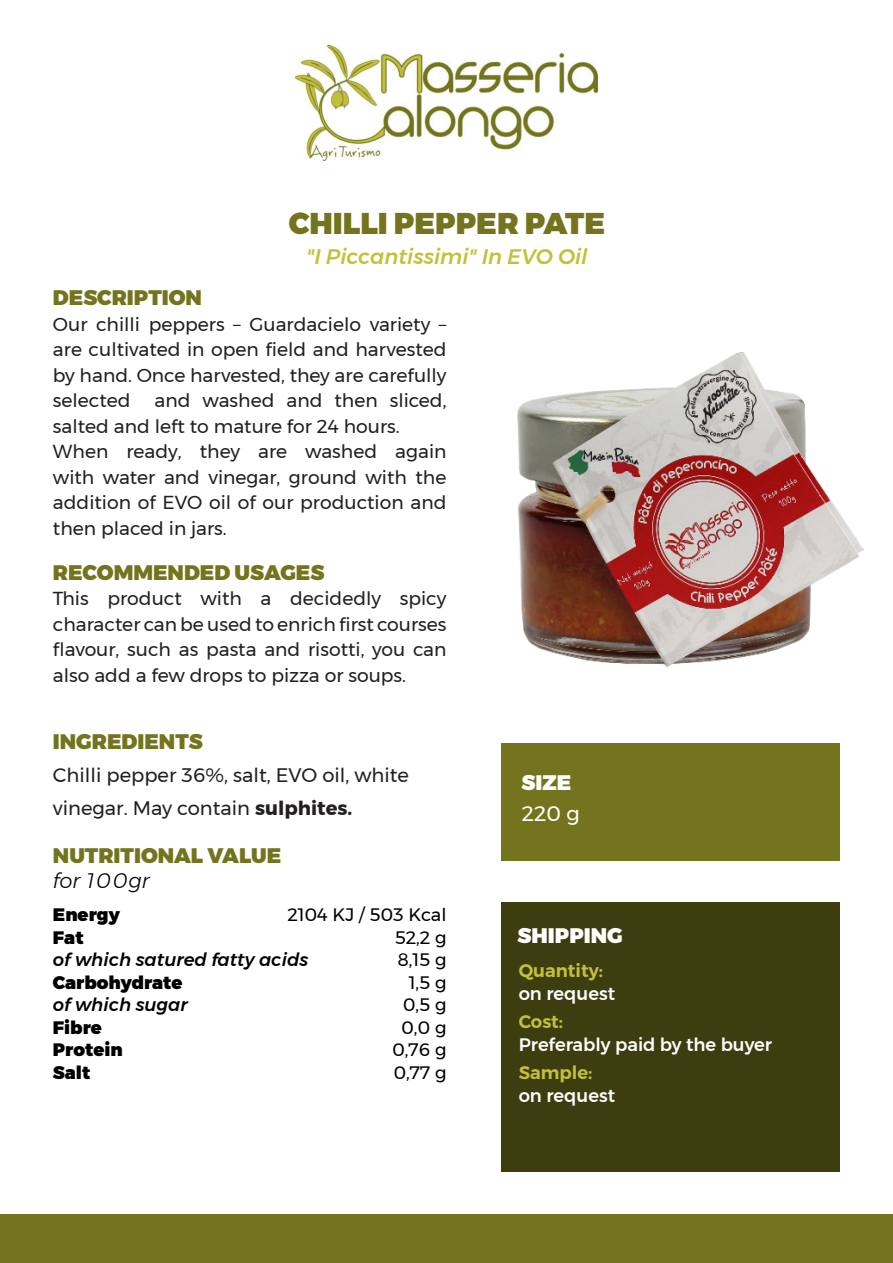
<style>
.page{position:relative;width:893px;height:1263px;background:#fff}
.page>*{position:absolute;margin:0;border:0;box-sizing:border-box;transform-origin:0 0}
.t1{font:900 30px "Montserrat";color:#74741e}
.t2{font:900 21px "Montserrat";color:#74741e}
.t3{font:italic 500 21px "Montserrat";color:#c1c238}
.t4{font:900 21px "Montserrat";color:#fff}
.t5{font:italic 300 21px "Montserrat";color:#000}
.t6{font:21px "Montserrat";color:#fff}
.t7{font:19.5px/33px "Montserrat";color:#231f20}
.t8{font:18.75px/25.5px "Montserrat";color:#231f20;text-align:justify}
.t9{font:18px "Montserrat";color:#000001}
.t10{font:500 18px "Montserrat";color:#fff}
.t11{font:900 18px "Montserrat";color:#000001}
.t12{font:italic 500 18px "Montserrat";color:#000001}
.t13{font:600 18px "Montserrat";color:#c1c238}
.s1{font-weight:700}
</style>
<div class="page">
<div style="left:0;top:1214px;width:893px;height:49px;background:#74741e"></div>
<img style="left:295px;top:45px;width:303px;height:115px">
<div style="left:501px;top:902px;width:339px;height:269px;background:#3d3d10"></div>
<div style="left:501px;top:743px;width:339px;height:118px;background:#74741e"></div>
<img style="left:517px;top:352px;width:347px;height:315px">
<p class="t1" style="left:289px;top:199px;width:318px">CHILLI PEPPER PATE</p>
<p class="t3" style="left:306px;top:241px;width:283px">"I Piccantissimi" In EVO Oil</p>
<p class="t2" style="left:53px;top:280px;width:151px">DESCRIPTION</p>
<p class="t8" style="left:53px;top:311px;width:395px">Our chilli peppers – Guardacielo variety – are cultivated in open field and harvested by hand. Once harvested, they are carefully selected</p>
<p class="t8" style="left:53px;top:388px;width:395px;text-indent:102px">and washed and then sliced, salted and left to mature for 24 hours.</p>
<p class="t8" style="left:53px;top:439px;width:395px">When ready, they are washed again with water and vinegar, ground with the addition of EVO oil of our production and then placed in jars.</p>
<p class="t2" style="left:53px;top:555px;width:273px">RECOMMENDED USAGES</p>
<p class="t8" style="left:53px;top:586px;width:395px">This product with a decidedly spicy character can be used to enrich first courses flavour, such as pasta and risotti, you can also add a few drops to pizza or soups.</p>
<p class="t2" style="left:53px;top:724px;width:151px">INGREDIENTS</p>
<p class="t7" style="left:53px;top:759px;width:358px">Chilli pepper 36%, salt, EVO oil, white vinegar. May contain <span class="s1">sulphites.</span></p>
<p class="t2" style="left:53px;top:838px;width:230px">NUTRITIONAL VALUE</p>
<p class="t5" style="left:53px;top:865px;width:98px">for 100gr</p>
<p class="t11" style="left:53px;top:900px;width:68px">Energy</p>
<p class="t9" style="left:287px;top:901px;width:161px">2104 KJ / 503 Kcal</p>
<p class="t11" style="left:53px;top:922px;width:32px">Fat</p>
<p class="t9" style="left:395px;top:923px;width:53px">52,2 g</p>
<p class="t12" style="left:53px;top:946px;width:257px">of which satured fatty acids</p>
<p class="t9" style="left:397px;top:946px;width:51px">8,15 g</p>
<p class="t11" style="left:53px;top:967px;width:131px">Carbohydrate</p>
<p class="t9" style="left:409px;top:968px;width:39px">1,5 g</p>
<p class="t12" style="left:53px;top:991px;width:136px">of which sugar</p>
<p class="t9" style="left:403px;top:991px;width:45px">0,5 g</p>
<p class="t11" style="left:53px;top:1012px;width:51px">Fibre</p>
<p class="t9" style="left:401px;top:1013px;width:47px">0,0 g</p>
<p class="t11" style="left:53px;top:1035px;width:71px">Protein</p>
<p class="t9" style="left:392px;top:1036px;width:56px">0,76 g</p>
<p class="t11" style="left:53px;top:1057px;width:39px">Salt</p>
<p class="t9" style="left:393px;top:1058px;width:55px">0,77 g</p>
<p class="t4" style="left:521px;top:765px;width:51px">SIZE</p>
<p class="t6" style="left:522px;top:798px;width:60px">220 g</p>
<p class="t4" style="left:518px;top:918px;width:107px">SHIPPING</p>
<p class="t13" style="left:519px;top:957px;width:86px">Quantity:</p>
<p class="t10" style="left:519px;top:979px;width:98px">on request</p>
<p class="t13" style="left:519px;top:1008px;width:46px">Cost:</p>
<p class="t10" style="left:519px;top:1030px;width:255px">Preferably paid by the buyer</p>
<p class="t13" style="left:519px;top:1059px;width:75px">Sample:</p>
<p class="t10" style="left:519px;top:1081px;width:98px">on request</p>
</div>
